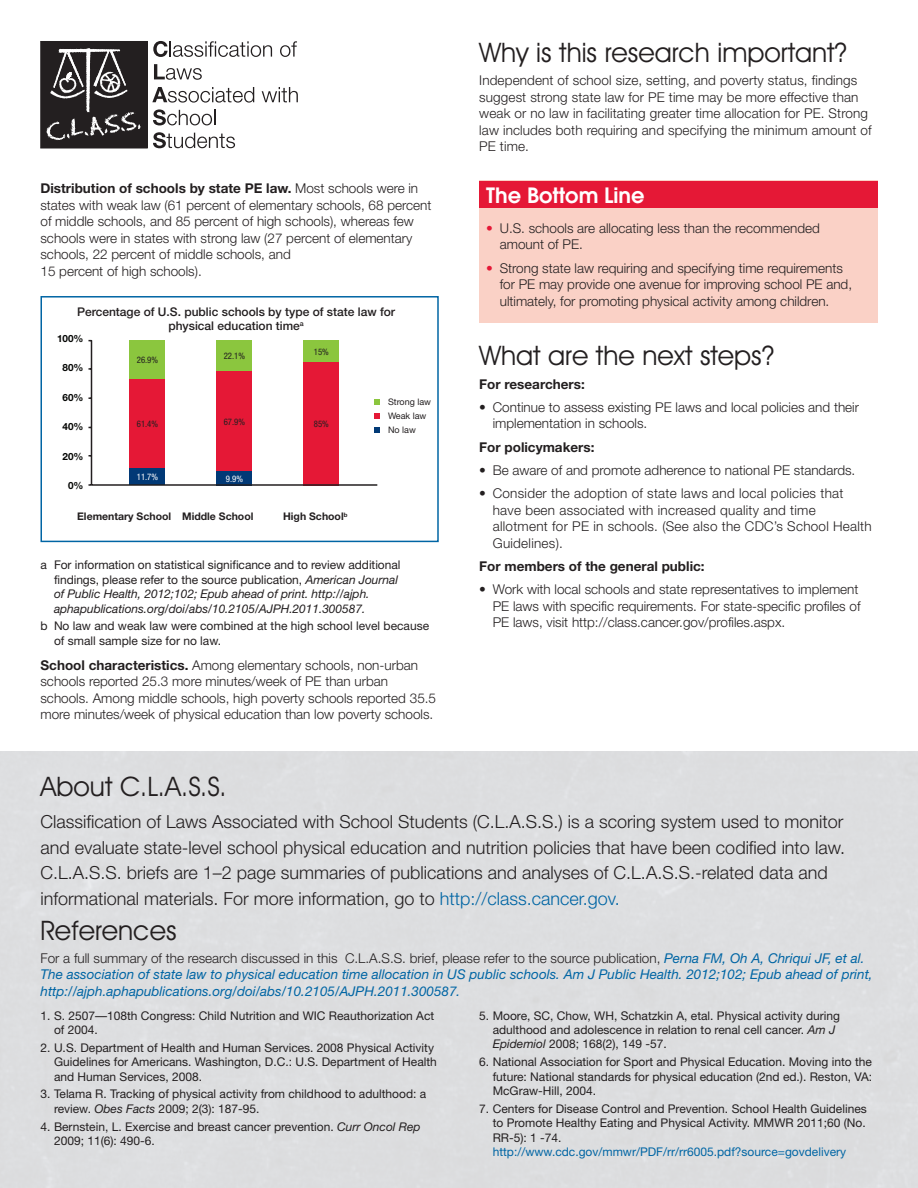
<style>
.page{position:relative;width:918px;height:1188px;background:#fff}
.page>*{position:absolute;margin:0;border:0;box-sizing:border-box;transform-origin:0 0}
.Headline{font:27px "Avant Garde IT Cby BT";color:#231f20}
.Box_Head{font:600 21px "Avant Garde";color:#fff}
.Text_9{font:300 18px/25.5px "Helvetica Neue";color:#231f20}
.Text_9-2{font:300 13.5px/16.5px "Helvetica Neue";color:#231f20}
.Bullets{font:300 13.5px/16.5px "Helvetica Neue";color:#231f20}
.Text_9-3{font:italic 13.5px/16.5px "Helvetica Neue";color:#0065a4}
.Bullets-2{font:300 13.5px/16.5px "Helvetica Neue";letter-spacing:.02em;color:#231f20}
.Text_9-4{font:700 13.5px "Helvetica Neue";color:#231f20}
.Bullets-3{font:700 13.5px "Helvetica Neue";color:#231f20}
.Chart_Footnote{font:12px/14.4px "Helvetica Neue";color:#231f20}
.Chart_Footnote-2{font:italic 12px/14.4px "Helvetica Neue";letter-spacing:-.005em;color:#231f20}
.t1{font:500 12px/14.4px "Helvetica Neue";color:#231f20;text-align:center}
.Chart_Footnote-3{font:700 10.5px "Helvetica Neue";color:#231f20}
.t2{font:700 9.9px "Helvetica Neue";color:#040503}
.Graph_Text{font:condensed 9px "Helvetica Neue";color:#231f20}
.Chart_Footnote-4{font:9px "Helvetica Neue";color:#231f20}
.Graph_Text-2{font:condensed 9px "Helvetica Neue";color:#fff}
.s1{font-weight:700}
.s2{font-style:normal}
.s3{color:#e51836}
.s4{color:#0065a4}
.s5{font-weight:300;font-style:normal;color:#231f20}
.s6{font-style:italic}
</style>
<div class="page">
<div style="left:480px;top:181px;width:398px;height:142px;background:#fad1c6"></div>
<div style="left:480px;top:181px;width:398px;height:27px;background:#e51836"></div>
<svg style="left:375px;top:399px;width:5px;height:6px"></svg>
<svg style="left:375px;top:413px;width:5px;height:6px"></svg>
<svg style="left:375px;top:428px;width:5px;height:5px"></svg>
<div style="left:40px;top:296px;width:399px;height:246px;border:2px solid #0065a4"></div>
<div style="left:41px;top:41px;width:106px;height:107px;background:#231f20"></div>
<svg style="left:46px;top:48px;width:95px;height:92px"></svg>
<svg style="left:153px;top:132px;width:82px;height:16px"></svg>
<svg style="left:153px;top:109px;width:62px;height:16px"></svg>
<svg style="left:152px;top:87px;width:102px;height:16px"></svg>
<svg style="left:262px;top:87px;width:36px;height:15px"></svg>
<svg style="left:154px;top:64px;width:48px;height:16px"></svg>
<svg style="left:153px;top:41px;width:119px;height:16px"></svg>
<svg style="left:280px;top:41px;width:17px;height:16px"></svg>
<div style="left:130px;top:340px;width:35px;height:39px;background:#8bc63e"></div>
<div style="left:130px;top:379px;width:35px;height:89px;background:#e51836"></div>
<div style="left:130px;top:468px;width:35px;height:17px;background:#013976"></div>
<div style="left:217px;top:340px;width:35px;height:31px;background:#8bc63e"></div>
<div style="left:217px;top:371px;width:35px;height:100px;background:#e51836"></div>
<div style="left:217px;top:471px;width:35px;height:14px;background:#013976"></div>
<div style="left:304px;top:362px;width:35px;height:123px;background:#e51836"></div>
<div style="left:304px;top:340px;width:35px;height:22px;background:#8bc63e"></div>
<hr style="left:91px;top:340px;width:1px;height:145px;background:#231f20">
<hr style="left:92px;top:484px;width:285px;height:2px;background:#231f20">
<p class="Text_9-2" style="left:40px;top:180px;width:392px"><span class="s1">Distribution of schools by state PE law.</span> Most schools were in states with weak law (61 percent of elementary schools, 68 percent of middle schools, and 85 percent of high schools), whereas few schools were in states with strong law (27 percent of elementary schools, 22 percent of middle schools, and<br>15 percent of high schools).</p>
<p class="t1" style="left:77px;top:304px;width:320px">Percentage of U.S. public schools by type of state law for physical education time<sup>a</sup></p>
<p class="t2" style="left:57px;top:332px;width:28px">100%</p>
<p class="t2" style="left:63px;top:362px;width:22px">80%</p>
<p class="t2" style="left:63px;top:391px;width:22px">60%</p>
<p class="t2" style="left:63px;top:421px;width:22px">40%</p>
<p class="t2" style="left:63px;top:450px;width:22px">20%</p>
<p class="t2" style="left:68px;top:480px;width:17px">0%</p>
<p class="Graph_Text" style="left:137px;top:355px;width:23px">26.9%</p>
<p class="Graph_Text" style="left:137px;top:419px;width:23px">61.4%</p>
<p class="Graph_Text-2" style="left:137px;top:472px;width:23px">11.7%</p>
<p class="Graph_Text" style="left:224px;top:351px;width:23px">22.1%</p>
<p class="Graph_Text" style="left:224px;top:416px;width:23px">67.9%</p>
<p class="Graph_Text-2" style="left:226px;top:473px;width:19px">9.9%</p>
<p class="Graph_Text" style="left:314px;top:346px;width:16px">15%</p>
<p class="Graph_Text" style="left:314px;top:419px;width:16px">85%</p>
<p class="Chart_Footnote-3" style="left:77px;top:510px;width:96px">Elementary School</p>
<p class="Chart_Footnote-3" style="left:182px;top:510px;width:73px">Middle School</p>
<p class="Chart_Footnote-3" style="left:283px;top:510px;width:66px">High School<sup>b</sup></p>
<p class="Chart_Footnote-4" style="left:388px;top:396px;width:44px">Strong law</p>
<p class="Chart_Footnote-4" style="left:388px;top:410px;width:40px">Weak law</p>
<p class="Chart_Footnote-4" style="left:388px;top:424px;width:29px">No law</p>
<p class="Chart_Footnote-2" style="left:54px;top:558px;width:348px;text-indent:-14px"><span class="s2">a For information on statistical significance and to review additional findings, please refer to the source publication,</span> American Journal of Public Health, 2012;102; Epub ahead of print. http://ajph. aphapublications.org/doi/abs/10.2105/AJPH.2011.300587.</p>
<p class="Chart_Footnote" style="left:54px;top:619px;width:377px;text-indent:-14px">b No law and weak law were combined at the high school level because of small sample size for no law.</p>
<p class="Text_9-2" style="left:40px;top:656px;width:397px"><span class="s1">School characteristics.</span> Among elementary schools, non-urban schools reported 25.3 more minutes/week of PE than urban schools. Among middle schools, high poverty schools reported 35.5 more minutes/week of physical education than low poverty schools.</p>
<p class="Headline" style="left:479px;top:36px;width:369px">Why is this research important?</p>
<p class="Text_9-2" style="left:479px;top:72px;width:394px">Independent of school size, setting, and poverty status, findings suggest strong state law for PE time may be more effective than weak or no law in facilitating greater time allocation for PE. Strong law includes both requiring and specifying the minimum amount of PE time.</p>
<p class="Box_Head" style="left:486px;top:181px;width:160px">The Bottom Line</p>
<p class="Bullets" style="left:500px;top:219px;width:322px;text-indent:-14px"><span class="s3">•</span> U.S. schools are allocating less than the recommended amount of PE.</p>
<p class="Bullets" style="left:500px;top:259px;width:354px;text-indent:-14px"><span class="s3">•</span> Strong state law requiring and specifying time requirements for PE may provide one avenue for improving school PE and, ultimately, for promoting physical activity among children.</p>
<p class="Headline" style="left:479px;top:339px;width:297px">What are the next steps?</p>
<p class="Text_9-4" style="left:479px;top:375px;width:107px">For researchers:</p>
<p class="Bullets" style="left:493px;top:398px;width:368px;text-indent:-14px">• Continue to assess existing PE laws and local policies and their implementation in schools.</p>
<p class="Bullets-3" style="left:479px;top:438px;width:117px">For policymakers:</p>
<p class="Bullets" style="left:479px;top:461px;width:378px">• Be aware of and promote adherence to national PE standards.</p>
<p class="Bullets-2" style="left:493px;top:485px;width:381px;text-indent:-14px">• Consider the adoption of state laws and local policies that have been associated with increased quality and time allotment for PE in schools. (See also the CDC’s School Health Guidelines).</p>
<p class="Text_9-4" style="left:479px;top:558px;width:227px">For members of the general public:</p>
<p class="Bullets" style="left:493px;top:581px;width:369px;text-indent:-14px">• Work with local schools and state representatives to implement<br>PE laws with specific requirements. For state-specific profiles of<br>PE laws, visit http://class.cancer.gov/profiles.aspx.</p>
<p class="Headline" style="left:40px;top:770px;width:188px">About C.L.A.S.S.</p>
<p class="Text_9" style="left:40px;top:809px;width:806px">Classification of Laws Associated with School Students (C.L.A.S.S.) is a scoring system used to monitor and evaluate state-level school physical education and nutrition policies that have been codified into law.<br>C.L.A.S.S. briefs are 1–2 page summaries of publications and analyses of C.L.A.S.S.-related data and informational materials. For more information, go to <span class="s4">http://class.cancer.gov.</span></p>
<p class="Headline" style="left:40px;top:914px;width:138px">References</p>
<p class="Text_9-3" style="left:40px;top:950px;width:834px"><span class="s5">For a full summary of the research discussed in this C.L.A.S.S. brief, please refer to the source publication,</span> Perna FM, Oh A, Chriqui JF, et al.<br>The association of state law to physical education time allocation in US public schools. Am J Public Health. 2012;102; Epub ahead of print, http://ajph.aphapublications.org/doi/abs/10.2105/AJPH.2011.300587.</p>
<p class="Chart_Footnote" style="left:54px;top:1008px;width:382px;text-indent:-14px">1. S. 2507—108th Congress: Child Nutrition and WIC Reauthorization Act of 2004.</p>
<p class="Chart_Footnote" style="left:54px;top:1040px;width:384px;text-indent:-14px">2. U.S. Department of Health and Human Services. 2008 Physical Activity<br>Guidelines for Americans. Washington, D.C.: U.S. Department of Health and Human Services, 2008.</p>
<p class="Chart_Footnote" style="left:54px;top:1087px;width:374px;text-indent:-14px">3. Telama R. Tracking of physical activity from childhood to adulthood: a review. <span class="s6">Obes Facts</span> 2009; 2(3): 187-95.</p>
<p class="Chart_Footnote" style="left:54px;top:1119px;width:368px;text-indent:-14px">4. Bernstein, L. Exercise and breast cancer prevention. <span class="s6">Curr Oncol Rep<br></span>2009; 11(6): 490-6.</p>
<p class="Chart_Footnote" style="left:493px;top:1008px;width:349px;text-indent:-14px">5. Moore, SC, Chow, WH, Schatzkin A, etal. Physical activity during adulthood and adolescence in relation to renal cell cancer. <span class="s6">Am J<br>Epidemiol</span> 2008; 168(2), 149 -57.</p>
<p class="Chart_Footnote" style="left:493px;top:1055px;width:381px;text-align:justify;text-indent:-14px">6. National Association for Sport and Physical Education. Moving into the future: National standards for physical education (2nd ed.). Reston, VA:<br>McGraw-Hill, 2004.</p>
<p class="Chart_Footnote" style="left:493px;top:1101px;width:376px;text-indent:-14px">7. Centers for Disease Control and Prevention. School Health Guidelines to Promote Healthy Eating and Physical Activity. MMWR 2011;60 (No.<br>RR-5): 1 -74. <span class="s4">http://www.cdc.gov/mmwr/PDF/rr/rr6005.pdf?source=govdelivery</span></p>
</div>
